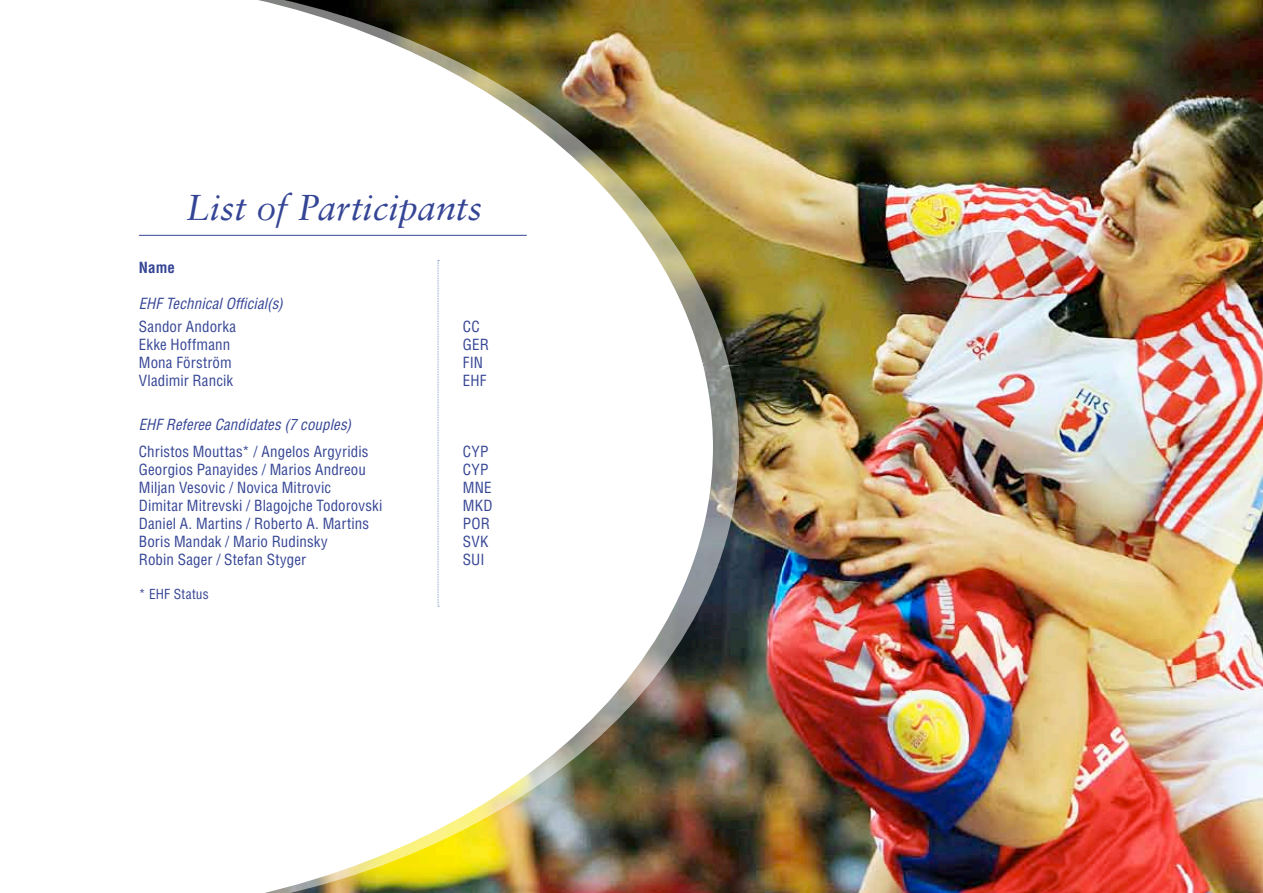
<style>
.page{position:relative;width:1263px;height:893px;background:#fff}
.page>*{position:absolute;margin:0;border:0;box-sizing:border-box;transform-origin:0 0}
.t1{font:italic 36px "Sabon";color:#354595}
.t2{font:condensed 15px "Helvetica";letter-spacing:.01em;color:#354595}
.t3{font:italic condensed 15px "Helvetica";letter-spacing:.01em;color:#354595}
.t4{font:700 condensed 15px "Helvetica";color:#354595}
.t5{font:condensed 13.5px "Helvetica";letter-spacing:.015em;color:#354595}
</style>
<div class="page">
<img style="left:739px;top:0;width:524px;height:893px">
<img style="left:713px;top:0;width:26px;height:893px">
<svg style="left:138px;top:0;width:575px;height:893px"></svg>
<svg style="left:438px;top:260px;width:1px;height:347px"></svg>
<hr style="left:139px;top:235px;width:388px;height:1px;background:#354595">
<h1 class="t1" style="left:186px;top:186px;width:298px">List of Participants</h1>
<p class="t4" style="left:139px;top:259px;width:38px">Name</p>
<p class="t3" style="left:139px;top:295px;width:145px">EHF Technical Official(s)</p>
<p class="t2" style="left:139px;top:317px;width:99px">Sandor Andorka</p>
<p class="t2" style="left:463px;top:317px;width:18px">CC</p>
<p class="t2" style="left:139px;top:335px;width:93px">Ekke Hoffmann</p>
<p class="t2" style="left:463px;top:335px;width:27px">GER</p>
<p class="t2" style="left:139px;top:353px;width:94px">Mona Förström</p>
<p class="t2" style="left:463px;top:353px;width:22px">FIN</p>
<p class="t2" style="left:139px;top:371px;width:96px">Vladimir Rancik</p>
<p class="t2" style="left:463px;top:371px;width:25px">EHF</p>
<p class="t3" style="left:139px;top:415px;width:214px">EHF Referee Candidates (7 couples)</p>
<p class="t2" style="left:139px;top:442px;width:231px">Christos Mouttas* / Angelos Argyridis</p>
<p class="t2" style="left:463px;top:442px;width:27px">CYP</p>
<p class="t2" style="left:139px;top:460px;width:229px">Georgios Panayides / Marios Andreou</p>
<p class="t2" style="left:463px;top:460px;width:27px">CYP</p>
<p class="t2" style="left:139px;top:478px;width:194px">Miljan Vesovic / Novica Mitrovic</p>
<p class="t2" style="left:463px;top:478px;width:30px">MNE</p>
<p class="t2" style="left:139px;top:496px;width:245px">Dimitar Mitrevski / Blagojche Todorovski</p>
<p class="t2" style="left:463px;top:496px;width:31px">MKD</p>
<p class="t2" style="left:139px;top:514px;width:232px">Daniel A. Martins / Roberto A. Martins</p>
<p class="t2" style="left:463px;top:514px;width:28px">POR</p>
<p class="t2" style="left:139px;top:532px;width:190px">Boris Mandak / Mario Rudinsky</p>
<p class="t2" style="left:463px;top:532px;width:27px">SVK</p>
<p class="t2" style="left:139px;top:550px;width:169px">Robin Sager / Stefan Styger</p>
<p class="t2" style="left:463px;top:550px;width:23px">SUI</p>
<p class="t5" style="left:139px;top:585px;width:71px">* EHF Status</p>
</div>
